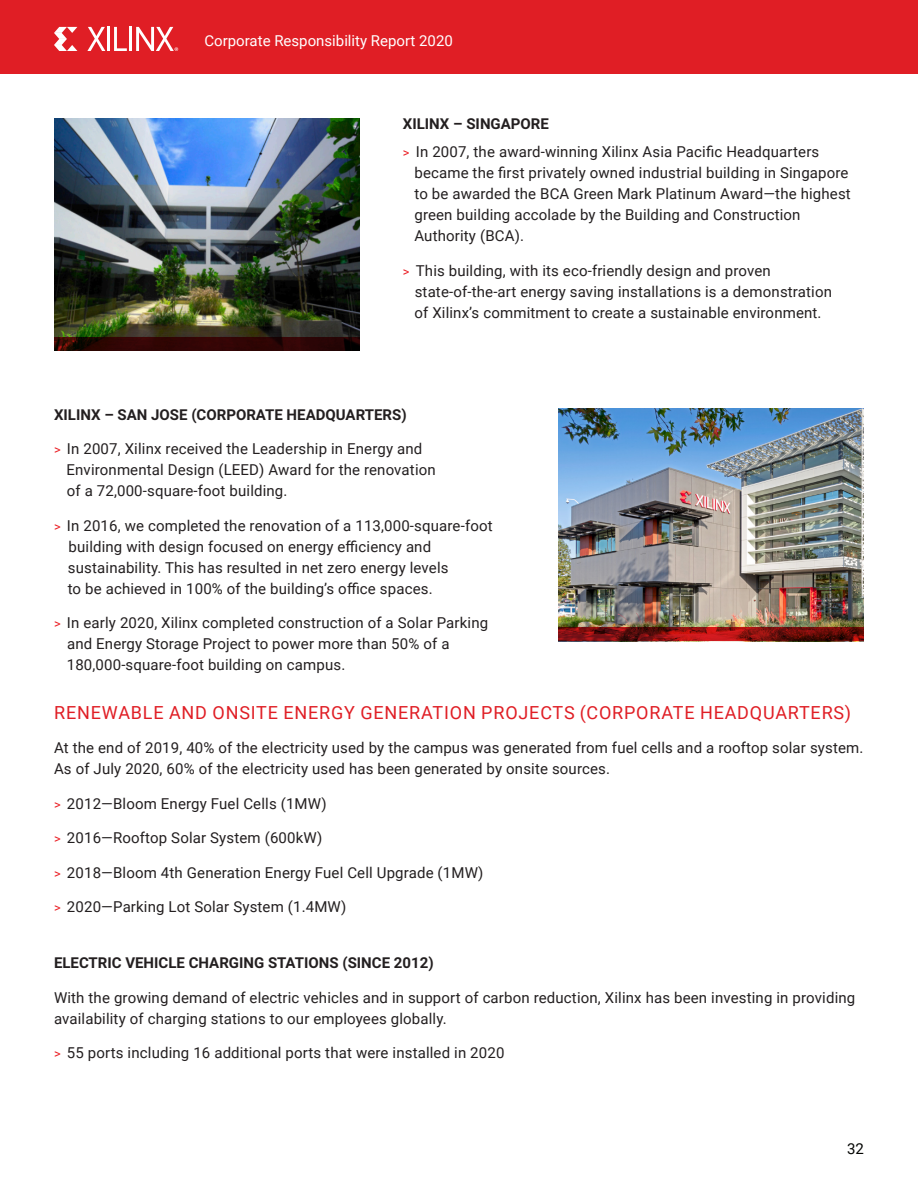
<style>
.page{position:relative;width:918px;height:1188px;background:#fff}
.page>*{position:absolute;margin:0;border:0;box-sizing:border-box;transform-origin:0 0}
.Body{font:18px "Roboto";letter-spacing:.045em;color:#e01e25}
.Body-2{font:15px/21px "Roboto";letter-spacing:.01em;color:#231f20}
.Body-3{font:700 15px "Roboto";color:#231f20}
.t1{font:15px "Roboto";color:#fff}
.Body_Bold{font:700 15px "Roboto";color:#231f20}
.t2{font:15px "Roboto";color:#040503}
.s1{font-size:12.75px;color:#eb1d23}
</style>
<div class="page">
<div style="left:0;top:0;width:918px;height:74px;background:#e01e25"></div>
<svg style="left:54px;top:27px;width:23px;height:24px"></svg>
<svg style="left:87px;top:27px;width:18px;height:24px"></svg>
<hr style="left:107px;top:27px;width:3px;height:24px;background:#fff">
<svg style="left:114px;top:27px;width:13px;height:24px"></svg>
<hr style="left:129px;top:27px;width:3px;height:24px;background:#fff">
<svg style="left:136px;top:27px;width:42px;height:24px"></svg>
<img style="left:54px;top:118px;width:306px;height:219px">
<img style="left:558px;top:409px;width:306px;height:219px">
<svg style="left:558px;top:628px;width:306px;height:13px;background:#7e0f0e"></svg>
<svg style="left:54px;top:337px;width:306px;height:14px;background:#2d0504"></svg>
<p class="t1" style="left:204px;top:30px;width:250px">Corporate Responsibility Report 2020</p>
<p class="Body_Bold" style="left:403px;top:114px;width:148px">XILINX – SINGAPORE</p>
<p class="Body-2" style="left:414px;top:141px;width:438px;text-indent:-12px"><span class="s1">&gt;</span> In 2007, the award-winning Xilinx Asia Pacific Headquarters became the first privately owned industrial building in Singapore to be awarded the BCA Green Mark Platinum Award—the highest green building accolade by the Building and Construction Authority (BCA).</p>
<p class="Body-2" style="left:414px;top:259px;width:419px;text-indent:-12px"><span class="s1">&gt;</span> This building, with its eco-friendly design and proven state-of-the-art energy saving installations is a demonstration of Xilinx’s commitment to create a sustainable environment.</p>
<p class="Body-3" style="left:54px;top:404px;width:354px">XILINX – SAN JOSE (CORPORATE HEADQUARTERS)</p>
<p class="Body-2" style="left:66px;top:438px;width:371px;text-indent:-12px"><span class="s1">&gt;</span> In 2007, Xilinx received the Leadership in Energy and<br>Environmental Design (LEED) Award for the renovation of a 72,000-square-foot building.</p>
<p class="Body-2" style="left:68px;top:514px;width:426px;text-indent:-14px"><span class="s1">&gt;</span> In 2016, we completed the renovation of a 113,000-square-foot building with design focused on energy efficiency and sustainability. This has resulted in net zero energy levels<br>to be achieved in 100% of the building’s office spaces.</p>
<p class="Body-2" style="left:67px;top:612px;width:423px;text-indent:-13px"><span class="s1">&gt;</span> In early 2020, Xilinx completed construction of a Solar Parking and Energy Storage Project to power more than 50% of a<br>180,000-square-foot building on campus.</p>
<p class="Body" style="left:54px;top:699px;width:798px">RENEWABLE AND ONSITE ENERGY GENERATION PROJECTS (CORPORATE HEADQUARTERS)</p>
<p class="Body-2" style="left:54px;top:737px;width:811px">At the end of 2019, 40% of the electricity used by the campus was generated from fuel cells and a rooftop solar system.<br>As of July 2020, 60% of the electricity used has been generated by onsite sources.</p>
<p class="Body-2" style="left:54px;top:792px;width:274px"><span class="s1">&gt;</span> 2012—Bloom Energy Fuel Cells (1MW)</p>
<p class="Body-2" style="left:54px;top:827px;width:270px"><span class="s1">&gt;</span> 2016—Rooftop Solar System (600kW)</p>
<p class="Body-2" style="left:54px;top:861px;width:431px"><span class="s1">&gt;</span> 2018—Bloom 4th Generation Energy Fuel Cell Upgrade (1MW)</p>
<p class="Body-2" style="left:54px;top:896px;width:294px"><span class="s1">&gt;</span> 2020—Parking Lot Solar System (1.4MW)</p>
<p class="Body-3" style="left:54px;top:952px;width:381px">ELECTRIC VEHICLE CHARGING STATIONS (SINCE 2012)</p>
<p class="Body-2" style="left:54px;top:986px;width:803px">With the growing demand of electric vehicles and in support of carbon reduction, Xilinx has been investing in providing availability of charging stations to our employees globally.</p>
<p class="Body-2" style="left:54px;top:1042px;width:452px"><span class="s1">&gt;</span> 55 ports including 16 additional ports that were installed in 2020</p>
<p class="t2" style="left:847px;top:1138px;width:18px">32</p>
</div>
